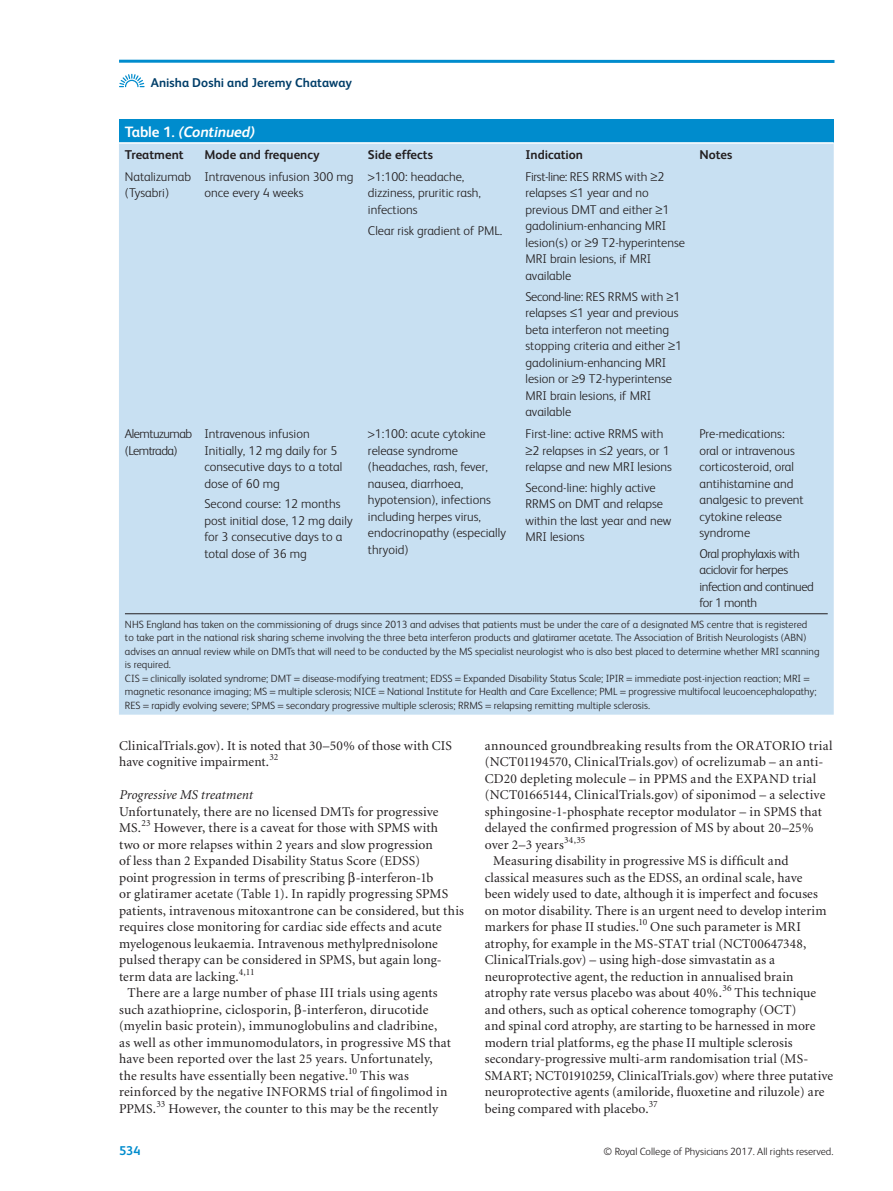
<style>
.page{position:relative;width:893px;height:1191px;background:#fff}
.page>*{position:absolute;margin:0;border:0;box-sizing:border-box;transform-origin:0 0}
.t1{font:italic 700 15px "FS Albert";letter-spacing:-.01em;color:#fff}
.t2{font:13.5px/16.5px "Minion";letter-spacing:.01em;color:#231f20}
.t3{font:italic 13.5px "Minion";letter-spacing:.005em;color:#231f20}
.t4{font:300 12.75px/16.5px "FS Albert";color:#231f20}
.t5{font:300 12.75px/16.5px "FS Albert";letter-spacing:-.03em;color:#231f20}
.t6{font:700 12.75px "FS Albert";color:#231f20}
.t7{font:700 12.75px "FS Albert";letter-spacing:.005em;color:#003e69}
.t8{font:300 12.75px/16.5px "FS Albert";letter-spacing:-.04em;color:#231f20}
.t9{font:700 12.75px "FS Albert";color:#008ccd}
.t10{font:300 10.5px/13.5px "FS Albert";color:#231f20}
</style>
<div class="page">
<hr style="left:119px;top:60px;width:715px;height:3px;background:#008ccd">
<svg style="left:119px;top:74px;width:26px;height:13px"></svg>
<div style="left:119px;top:119px;width:715px;height:24px;background:#008ccd"></div>
<div style="left:119px;top:144px;width:715px;height:570px;background:#c8e0f2"></div>
<hr style="left:119px;top:142px;width:715px;height:2px;background:#fff">
<hr style="left:125px;top:613px;width:703px;height:1px;background:#231f20">
<svg style="left:368px;top:174px;width:7px;height:7px"></svg>
<svg style="left:368px;top:431px;width:7px;height:7px"></svg>
<svg style="left:142px;top:677px;width:6px;height:3px"></svg>
<svg style="left:294px;top:677px;width:6px;height:3px"></svg>
<svg style="left:455px;top:677px;width:6px;height:3px"></svg>
<svg style="left:627px;top:677px;width:5px;height:3px"></svg>
<svg style="left:804px;top:677px;width:5px;height:3px"></svg>
<svg style="left:270px;top:691px;width:6px;height:2px"></svg>
<svg style="left:620px;top:691px;width:6px;height:2px"></svg>
<svg style="left:143px;top:704px;width:6px;height:3px"></svg>
<svg style="left:278px;top:704px;width:6px;height:3px"></svg>
<svg style="left:486px;top:704px;width:5px;height:3px"></svg>
<p class="t7" style="left:151px;top:78px;width:203px">Anisha Doshi and Jeremy Chataway</p>
<p class="t1" style="left:179px;top:126px;width:78px">(Continued)</p>
<p class="t6" style="left:125px;top:149px;width:60px">Treatment</p>
<p class="t6" style="left:204px;top:149px;width:117px">Mode and frequency</p>
<p class="t6" style="left:368px;top:149px;width:67px">Side effects</p>
<p class="t6" style="left:525px;top:149px;width:59px">Indication</p>
<p class="t6" style="left:699px;top:149px;width:34px">Notes</p>
<p class="t4" style="left:125px;top:170px;width:68px">Natalizumab (Tysabri)</p>
<p class="t4" style="left:204px;top:170px;width:151px">Intravenous infusion 300 mg once every 4 weeks</p>
<p class="t4" style="left:368px;top:170px;width:114px;text-indent:7px">1:100: headache, dizziness, pruritic rash, infections</p>
<p class="t4" style="left:368px;top:223px;width:136px">Clear risk gradient of PML.</p>
<p class="t4" style="left:525px;top:170px;width:161px">First-line: RES RRMS with ≥2 relapses ≤1 year and no previous DMT and either ≥1 gadolinium-enhancing MRI lesion(s) or ≥9 T2-hyperintense<br>MRI brain lesions, if MRI available</p>
<p class="t4" style="left:525px;top:289px;width:158px">Second-line: RES RRMS with ≥1 relapses ≤1 year and previous beta interferon not meeting stopping criteria and either ≥1 gadolinium-enhancing MRI lesion or ≥9 T2-hyperintense<br>MRI brain lesions, if MRI available</p>
<p class="t8" style="left:125px;top:427px;width:69px">Alemtuzumab (Lemtrada)</p>
<p class="t4" style="left:204px;top:427px;width:139px">Intravenous infusion<br>Initially, 12 mg daily for 5 consecutive days to a total dose of 60 mg</p>
<p class="t4" style="left:204px;top:497px;width:150px">Second course: 12 months post initial dose, 12 mg daily for 3 consecutive days to a total dose of 36 mg</p>
<p class="t4" style="left:699px;top:427px;width:106px">Pre-medications: oral or intravenous corticosteroid, oral antihistamine and analgesic to prevent cytokine release syndrome</p>
<p class="t5" style="left:699px;top:547px;width:116px">Oral prophylaxis with aciclovir for herpes infection and continued for 1 month</p>
<p class="t10" style="left:125px;top:618px;width:696px">NHS England has taken on the commissioning of drugs since 2013 and advises that patients must be under the care of a designated MS centre that is registered<br>to take part in the national risk sharing scheme involving the three beta interferon products and glatiramer acetate. The Association of British Neurologists (ABN) advises an annual review while on DMTs that will need to be conducted by the MS specialist neurologist who is also best placed to determine whether MRI scanning is required.<br>CIS clinically isolated syndrome; DMT disease-modifying treatment; EDSS Expanded Disability Status Scale; IPIR immediate post-injection reaction; MRI magnetic resonance imaging; MS multiple sclerosis; NICE National Institute for Health and Care Excellence; PML progressive multifocal leucoencephalopathy; RES rapidly evolving severe; SPMS secondary progressive multiple sclerosis; RRMS relapsing remitting multiple sclerosis.</p>
<p class="t4" style="left:368px;top:427px;width:140px;text-indent:7px">1:100: acute cytokine release syndrome (headaches, rash, fever, nausea, diarrhoea, hypotension), infections including herpes virus, endocrinopathy (especially thryoid)</p>
<p class="t4" style="left:525px;top:427px;width:148px">First-line: active RRMS with ≥2 relapses in ≤2 years, or 1 relapse and new MRI lesions</p>
<p class="t4" style="left:525px;top:481px;width:147px">Second-line: highly active<br>RRMS on DMT and relapse within the last year and new<br>MRI lesions</p>
<p class="t2" style="left:119px;top:738px;width:334px">ClinicalTrials.gov). It is noted that 30–50% of those with CIS have cognitive impairment. <sup>32</sup></p>
<p class="t3" style="left:119px;top:789px;width:135px">Progressive MS treatment</p>
<p class="t2" style="left:119px;top:804px;width:321px">Unfortunately, there are no licensed DMTs for progressive</p>
<p class="t2" style="left:119px;top:821px;width:321px">MS. <sup>23</sup> However, there is a caveat for those with SPMS with</p>
<p class="t2" style="left:119px;top:837px;width:315px">two or more relapses within 2 years and slow progression</p>
<p class="t2" style="left:119px;top:854px;width:303px">of less than 2 Expanded Disability Status Score (EDSS)</p>
<p class="t2" style="left:119px;top:870px;width:316px">point progression in terms of prescribing -interferon-1b</p>
<p class="t2" style="left:119px;top:887px;width:331px">or glatiramer acetate (Table 1 ). In rapidly progressing SPMS</p>
<p class="t2" style="left:119px;top:903px;width:346px">patients, intravenous mitoxantrone can be considered, but this</p>
<p class="t2" style="left:119px;top:920px;width:324px">requires close monitoring for cardiac side effects and acute</p>
<p class="t2" style="left:119px;top:936px;width:320px">myelogenous leukaemia. Intravenous methylprednisolone</p>
<p class="t2" style="left:119px;top:953px;width:324px">pulsed therapy can be considered in SPMS, but again long-</p>
<p class="t2" style="left:119px;top:969px;width:137px">term data are lacking. <sup>4,11</sup></p>
<p class="t2" style="left:128px;top:986px;width:312px">There are a large number of phase III trials using agents</p>
<p class="t2" style="left:119px;top:1002px;width:311px">such azathioprine, ciclosporin, -interferon, dirucotide</p>
<p class="t2" style="left:119px;top:1019px;width:320px">(myelin basic protein), immunoglobulins and cladribine,</p>
<p class="t2" style="left:119px;top:1035px;width:333px">as well as other immunomodulators, in progressive MS that</p>
<p class="t2" style="left:119px;top:1052px;width:315px">have been reported over the last 25 years. Unfortunately,</p>
<p class="t2" style="left:119px;top:1068px;width:291px">the results have essentially been negative. <sup>10</sup> This was</p>
<p class="t2" style="left:119px;top:1085px;width:330px">reinforced by the negative INFORMS trial of fingolimod in</p>
<p class="t2" style="left:119px;top:1101px;width:321px">PPMS. <sup>33</sup> However, the counter to this may be the recently</p>
<p class="t2" style="left:485px;top:738px;width:349px">announced groundbreaking results from the ORATORIO trial</p>
<p class="t2" style="left:485px;top:755px;width:340px">(NCT01194570, ClinicalTrials.gov) of ocrelizumab – an anti-</p>
<p class="t2" style="left:485px;top:771px;width:333px">CD20 depleting molecule – in PPMS and the EXPAND trial</p>
<p class="t2" style="left:485px;top:788px;width:342px">(NCT01665144, ClinicalTrials.gov) of siponimod – a selective</p>
<p class="t2" style="left:485px;top:804px;width:339px">sphingosine-1-phosphate receptor modulator – in SPMS that</p>
<p class="t2" style="left:485px;top:821px;width:330px">delayed the confirmed progression of MS by about 20–25%</p>
<p class="t2" style="left:485px;top:837px;width:102px">over 2–3 years <sup>34,35</sup></p>
<p class="t2" style="left:493px;top:854px;width:297px">Measuring disability in progressive MS is difficult and</p>
<p class="t2" style="left:485px;top:870px;width:319px">classical measures such as the EDSS, an ordinal scale, have</p>
<p class="t2" style="left:485px;top:887px;width:335px">been widely used to date, although it is imperfect and focuses</p>
<p class="t2" style="left:485px;top:903px;width:343px">on motor disability. There is an urgent need to develop interim</p>
<p class="t2" style="left:485px;top:920px;width:318px">markers for phase II studies. <sup>10</sup> One such parameter is MRI</p>
<p class="t2" style="left:485px;top:936px;width:323px">atrophy, for example in the MS-STAT trial (NCT00647348,</p>
<p class="t2" style="left:485px;top:953px;width:292px">ClinicalTrials.gov) – using high-dose simvastatin as a</p>
<p class="t2" style="left:485px;top:969px;width:310px">neuroprotective agent, the reduction in annualised brain</p>
<p class="t2" style="left:485px;top:986px;width:333px">atrophy rate versus placebo was about 40%. <sup>36</sup> This technique</p>
<p class="t2" style="left:485px;top:1002px;width:313px">and others, such as optical coherence tomography (OCT)</p>
<p class="t2" style="left:485px;top:1019px;width:332px">and spinal cord atrophy, are starting to be harnessed in more</p>
<p class="t2" style="left:485px;top:1035px;width:309px">modern trial platforms, eg the phase II multiple sclerosis</p>
<p class="t2" style="left:485px;top:1052px;width:325px">secondary-progressive multi-arm randomisation trial (MS-</p>
<p class="t2" style="left:485px;top:1068px;width:350px">SMART; NCT01910259, ClinicalTrials.gov) where three putative</p>
<p class="t2" style="left:485px;top:1085px;width:341px">neuroprotective agents (amiloride, fluoxetine and riluzole) are</p>
<p class="t2" style="left:485px;top:1101px;width:175px">being compared with placebo. <sup>37</sup></p>
<p class="t9" style="left:119px;top:1145px;width:23px">534</p>
<p class="t10" style="left:604px;top:1145px;width:231px">© Royal College of Physicians 2017. All rights reserved.</p>
</div>
